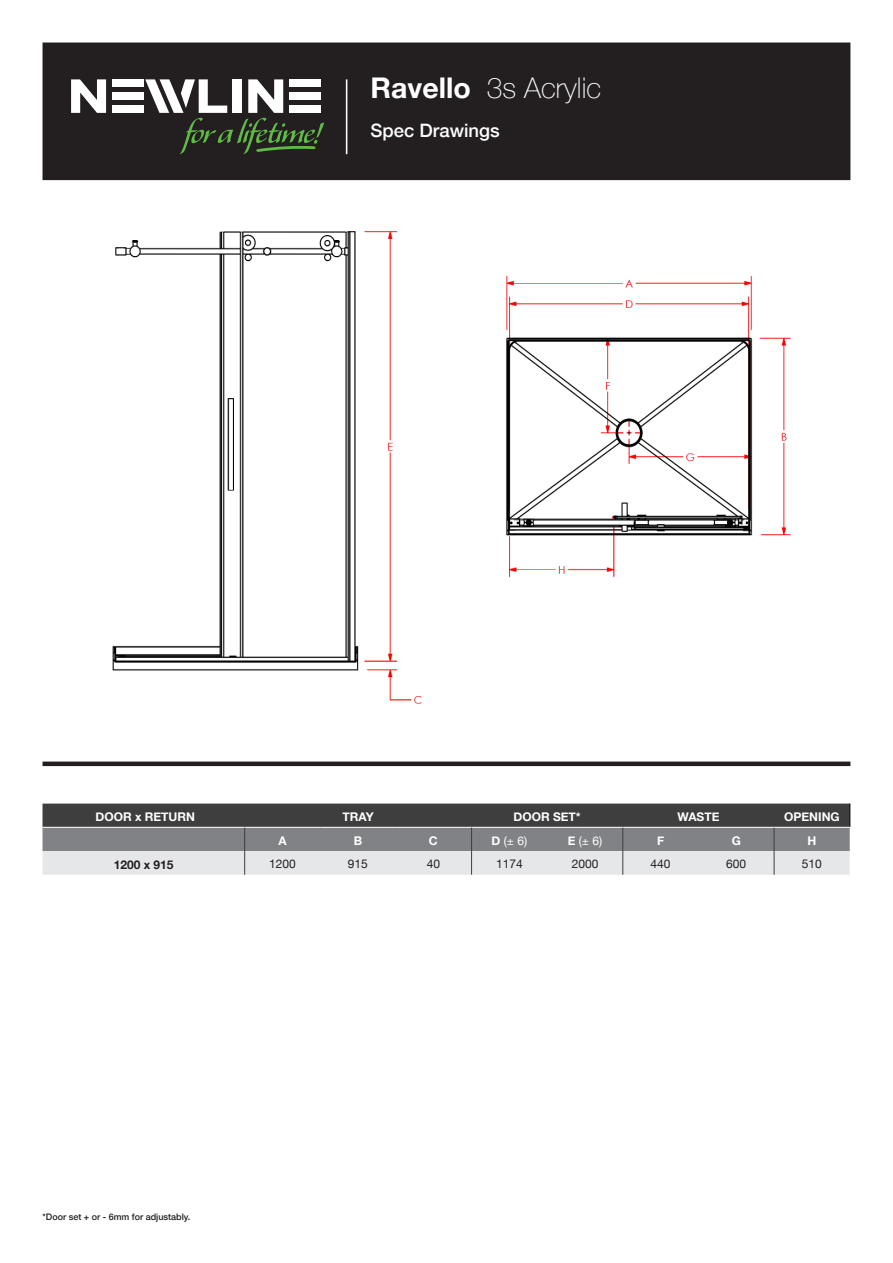
<style>
.page{position:relative;width:893px;height:1263px;background:#fff}
.page>*{position:absolute;margin:0;border:0;box-sizing:border-box;transform-origin:0 0}
.t1{font:100 28.5px "Helvetica Neue";color:#fff}
.t2{font:500 18.45px "Helvetica Neue";color:#fff}
.t3{font:700 12px "Helvetica Neue";color:#fff}
.t4{font:12px "Helvetica Neue";color:#231f20}
.t5{font:12px "Helvetica Neue";color:#fff}
.t6{font:700 12px "Helvetica Neue";color:#231f20}
.t7{font:500 9px "Helvetica Neue";color:#231f20}
.s1{font-weight:700}
</style>
<div class="page">
<div style="left:43px;top:43px;width:807px;height:137px;background:#231f20"></div>
<svg style="left:71px;top:79px;width:35px;height:34px"></svg>
<div style="left:112px;top:79px;width:31px;height:8px;background:#fff"></div>
<div style="left:112px;top:92px;width:31px;height:8px;background:#fff"></div>
<div style="left:112px;top:106px;width:31px;height:7px;background:#fff"></div>
<svg style="left:145px;top:79px;width:179px;height:75px"></svg>
<hr style="left:346px;top:79px;width:1px;height:75px;background:#fff">
<div style="left:43px;top:761px;width:807px;height:5px;background:#231f20"></div>
<img style="left:112px;top:231px;width:679px;height:473px">
<svg style="left:43px;top:803px;width:807px;height:72px;background:#8f9092"></svg>
<p class="t1" style="left:371px;top:67px;width:232px"><span class="s1">Ravello</span> 3s Acrylic</p>
<p class="t2" style="left:371px;top:116px;width:131px">Spec Drawings</p>
<p class="t3" style="left:95px;top:809px;width:101px">DOOR x RETURN</p>
<p class="t3" style="left:342px;top:809px;width:33px">TRAY</p>
<p class="t3" style="left:513px;top:809px;width:69px">DOOR SET*</p>
<p class="t3" style="left:677px;top:809px;width:44px">WASTE</p>
<p class="t3" style="left:784px;top:809px;width:57px">OPENING</p>
<p class="t3" style="left:278px;top:833px;width:10px">A</p>
<p class="t3" style="left:354px;top:833px;width:10px">B</p>
<p class="t3" style="left:429px;top:833px;width:10px">C</p>
<p class="t5" style="left:492px;top:833px;width:37px"><span class="s1">D</span> (± 6)</p>
<p class="t5" style="left:568px;top:833px;width:36px"><span class="s1">E</span> (± 6)</p>
<p class="t3" style="left:657px;top:833px;width:9px">F</p>
<p class="t3" style="left:732px;top:833px;width:11px">G</p>
<p class="t3" style="left:807px;top:833px;width:10px">H</p>
<p class="t6" style="left:114px;top:857px;width:61px">1200 x 915</p>
<p class="t4" style="left:269px;top:857px;width:28px">1200</p>
<p class="t4" style="left:348px;top:857px;width:22px">915</p>
<p class="t4" style="left:427px;top:857px;width:15px">40</p>
<p class="t4" style="left:496px;top:857px;width:28px">1174</p>
<p class="t4" style="left:572px;top:857px;width:28px">2000</p>
<p class="t4" style="left:651px;top:857px;width:22px">440</p>
<p class="t4" style="left:726px;top:857px;width:22px">600</p>
<p class="t4" style="left:802px;top:857px;width:22px">510</p>
<p class="t7" style="left:43px;top:1210px;width:149px">*Door set + or - 6mm for adjustably.</p>
</div>
